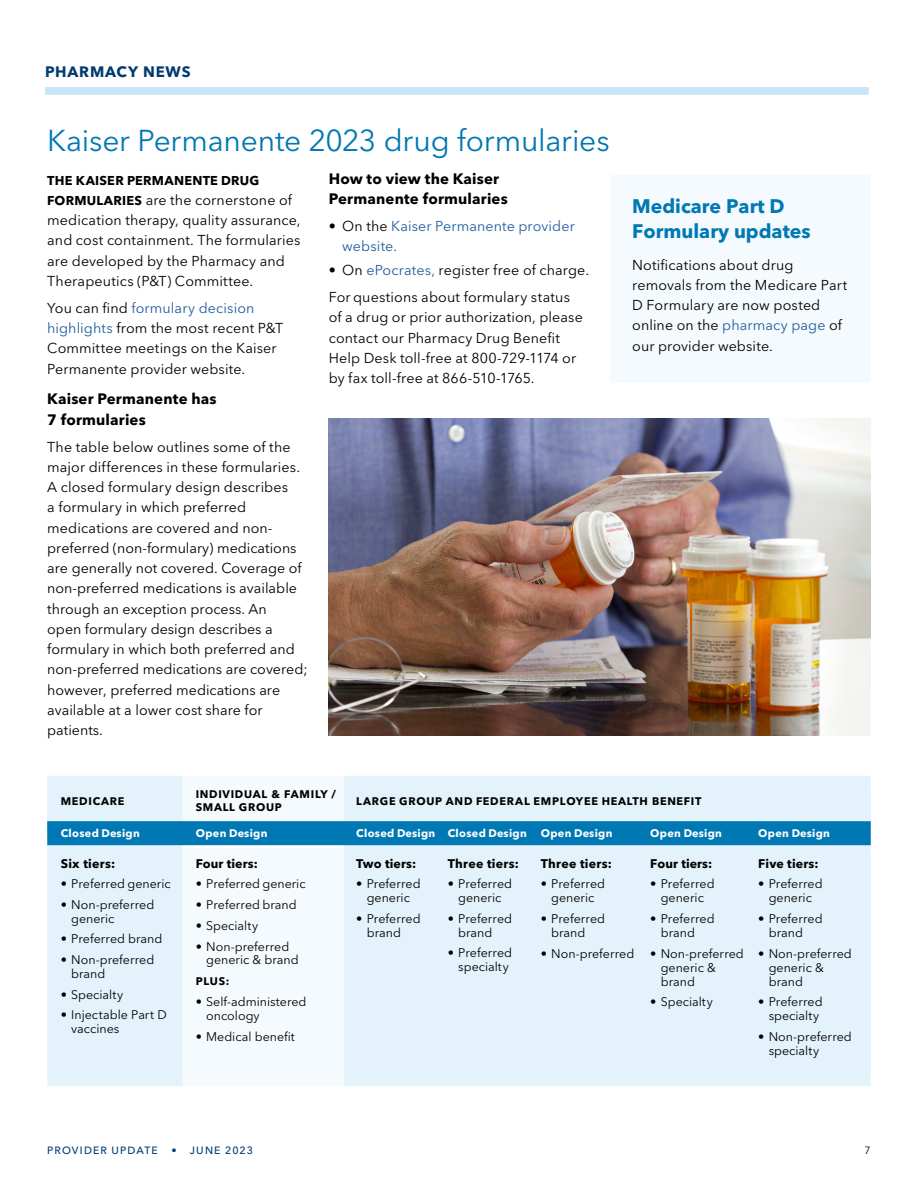
<style>
.page{position:relative;width:918px;height:1188px;background:#fff}
.page>*{position:absolute;margin:0;border:0;box-sizing:border-box;transform-origin:0 0}
.Head_22pt{font:30px "Avenir Next LT Pro";letter-spacing:-.01em;color:#0078b3}
.Head_14_pt{font:700 19.5px/25.5px "Avenir Next LT Pro";color:#0078b3}
.Subhead_10pt{font:700 15px/19.8px "Avenir Next LT Pro";letter-spacing:.01em;color:#000}
.Body_copy{font:700 15px/20.2px "Avenir Next LT Pro";letter-spacing:.01em;color:#000}
.Head_Section{font:700 15px "Avenir Next LT Pro";letter-spacing:.055em;color:#003b71}
.Body_copy-2{font:14.25px/20.2px "Avenir Next LT Pro";letter-spacing:.005em;color:#000}
.Head_14_pt-2{font:14.25px/20.2px "Avenir Next LT Pro";letter-spacing:.005em;color:#000}
.Body_copy_Bullets{font:14.25px/19.8px "Avenir Next LT Pro";letter-spacing:.005em;color:#215e9e}
.Body_copy_Bullets-2{font:14.25px "Avenir Next LT Pro";letter-spacing:.01em;color:#000}
.Body_copy-3{font:700 12.75px "Avenir Next LT Pro";letter-spacing:.015em;color:#000}
.t1{font:12.45px/14px "Avenir Next LT Pro";color:#000}
.t2{font:700 12.45px "Avenir Next LT Pro";letter-spacing:.01em;color:#000}
.Paragraph_Style_1{font:700 10.95px/13.5px "Avenir Next LT Pro";letter-spacing:.065em;color:#000}
.t3{font:700 10.95px "Avenir Next LT Pro";letter-spacing:.025em;color:#fff}
.t4{font:500 10.5px "Avenir Next LT Pro";letter-spacing:.105em;color:#003b71}
.t5{font:10.5px "Avenir Next LT Pro";color:#000}
.s1{font-weight:700;font-size:12.75px}
.s2{color:#215e9e}
.s3{color:#000}
</style>
<div class="page">
<div style="left:45px;top:87px;width:823px;height:7px;background:#c8e6f8"></div>
<div style="left:610px;top:176px;width:261px;height:207px;background:#f4fafd"></div>
<svg style="left:47px;top:776px;width:824px;height:15px;fill:#e4f2fb"></svg>
<svg style="left:47px;top:791px;width:824px;height:295px;fill:#e4f2fb"></svg>
<div style="left:47px;top:821px;width:824px;height:24px;background:#0078b3"></div>
<img style="left:328px;top:419px;width:543px;height:316px">
<p class="Head_Section" style="left:45px;top:62px;width:147px">PHARMACY NEWS</p>
<p class="Head_22pt" style="left:47px;top:123px;width:564px">Kaiser Permanente 2023 drug formularies</p>
<p class="Body_copy-3" style="left:47px;top:172px;width:214px">THE KAISER PERMANENTE DRUG</p>
<p class="Body_copy-2" style="left:47px;top:190px;width:255px"><span class="s1">FORMULARIES</span> are the cornerstone of medication therapy, quality assurance, and cost containment. The formularies are developed by the Pharmacy and Therapeutics (P&amp;T) Committee.</p>
<p class="Body_copy-2" style="left:47px;top:298px;width:238px">You can find <span class="s2">formulary decision highlights</span> from the most recent P&amp;T<br>Committee meetings on the Kaiser<br>Permanente provider website.</p>
<p class="Body_copy" style="left:47px;top:389px;width:171px">Kaiser Permanente has<br>7 formularies</p>
<p class="Body_copy-2" style="left:47px;top:437px;width:262px">The table below outlines some of the major differences in these formularies.<br>A closed formulary design describes<br>a formulary in which preferred medications are covered and non&shy;preferred (non-formulary) medications are generally not covered. Coverage of non-preferred medications is available through an exception process. An<br>open formulary design describes a formulary in which both preferred and non-preferred medications are covered; however, preferred medications are available at a lower cost share for patients.</p>
<p class="Subhead_10pt" style="left:329px;top:169px;width:181px">How to view the Kaiser<br>Permanente formularies</p>
<p class="Body_copy_Bullets" style="left:342px;top:216px;width:234px;text-indent:-14px"><span class="s3">• On the</span> Kaiser Permanente provider website.</p>
<p class="Body_copy_Bullets-2" style="left:329px;top:262px;width:262px">• On <span class="s2">ePocrates,</span> register free of charge.</p>
<p class="Body_copy-2" style="left:329px;top:287px;width:256px">For questions about formulary status of a drug or prior authorization, please contact our Pharmacy Drug Benefit Help Desk toll-free at 800-729-1174 or by fax toll-free at 866-510-1765.</p>
<p class="Head_14_pt" style="left:632px;top:193px;width:180px">Medicare Part D<br>Formulary updates</p>
<p class="Head_14_pt-2" style="left:632px;top:255px;width:217px">Notifications about drug removals from the Medicare Part<br>D Formulary are now posted online on the <span class="s2">pharmacy page</span> of our provider website.</p>
<p class="Paragraph_Style_1" style="left:61px;top:794px;width:65px">MEDICARE</p>
<p class="Paragraph_Style_1" style="left:196px;top:787px;width:142px">INDIVIDUAL &amp; FAMILY /<br>SMALL GROUP</p>
<p class="Paragraph_Style_1" style="left:356px;top:794px;width:347px">LARGE GROUP AND FEDERAL EMPLOYEE HEALTH BENEFIT</p>
<p class="t3" style="left:61px;top:826px;width:81px">Closed Design</p>
<p class="t3" style="left:196px;top:826px;width:73px">Open Design</p>
<p class="t3" style="left:356px;top:826px;width:172px">Closed Design Closed Design</p>
<p class="t3" style="left:541px;top:826px;width:73px">Open Design</p>
<p class="t3" style="left:650px;top:826px;width:73px">Open Design</p>
<p class="t3" style="left:758px;top:826px;width:73px">Open Design</p>
<p class="t2" style="left:61px;top:856px;width:56px">Six tiers:</p>
<p class="t1" style="left:61px;top:877px;width:111px">• Preferred generic</p>
<p class="t1" style="left:71px;top:897px;width:85px;text-indent:-10px">• Non-preferred generic</p>
<p class="t1" style="left:61px;top:932px;width:103px">• Preferred brand</p>
<p class="t1" style="left:71px;top:953px;width:85px;text-indent:-10px">• Non-preferred brand</p>
<p class="t1" style="left:61px;top:987px;width:64px">• Specialty</p>
<p class="t1" style="left:71px;top:1008px;width:97px;text-indent:-10px">• Injectable Part D vaccines</p>
<p class="t2" style="left:448px;top:856px;width:73px">Three tiers:</p>
<p class="t1" style="left:448px;top:877px;width:66px;text-align:center">• Preferred generic</p>
<p class="t1" style="left:458px;top:911px;width:55px;text-indent:-10px">• Preferred brand</p>
<p class="t1" style="left:448px;top:946px;width:66px;text-align:center">• Preferred specialty</p>
<p class="t2" style="left:541px;top:856px;width:73px">Three tiers:</p>
<p class="t1" style="left:541px;top:877px;width:66px;text-align:center">• Preferred generic</p>
<p class="t1" style="left:551px;top:912px;width:55px;text-indent:-10px">• Preferred brand</p>
<p class="t1" style="left:541px;top:946px;width:95px">• Non-preferred</p>
<p class="t2" style="left:196px;top:856px;width:64px">Four tiers:</p>
<p class="t1" style="left:196px;top:877px;width:111px">• Preferred generic</p>
<p class="t1" style="left:196px;top:898px;width:102px">• Preferred brand</p>
<p class="t1" style="left:196px;top:919px;width:64px">• Specialty</p>
<p class="t1" style="left:206px;top:939px;width:94px;text-indent:-10px">• Non-preferred generic &amp; brand</p>
<p class="Paragraph_Style_1" style="left:196px;top:975px;width:35px">PLUS:</p>
<p class="t1" style="left:206px;top:995px;width:102px;text-indent:-10px">• Self-administered oncology</p>
<p class="t1" style="left:196px;top:1029px;width:101px">• Medical benefit</p>
<p class="t2" style="left:356px;top:856px;width:61px">Two tiers:</p>
<p class="t1" style="left:356px;top:877px;width:66px;text-align:center">• Preferred generic</p>
<p class="t1" style="left:367px;top:911px;width:55px;text-indent:-10px">• Preferred brand</p>
<p class="t2" style="left:650px;top:856px;width:64px">Four tiers:</p>
<p class="t1" style="left:650px;top:877px;width:66px;text-align:center">• Preferred generic</p>
<p class="t1" style="left:661px;top:912px;width:55px;text-indent:-10px">• Preferred brand</p>
<p class="t1" style="left:661px;top:946px;width:85px;text-indent:-10px">• Non-preferred generic &amp; brand</p>
<p class="t1" style="left:650px;top:995px;width:64px">• Specialty</p>
<p class="t2" style="left:758px;top:856px;width:62px">Five tiers:</p>
<p class="t1" style="left:758px;top:877px;width:66px;text-align:center">• Preferred generic</p>
<p class="t1" style="left:769px;top:912px;width:55px;text-indent:-10px">• Preferred brand</p>
<p class="t1" style="left:769px;top:946px;width:85px;text-indent:-10px">• Non-preferred generic &amp; brand</p>
<p class="t1" style="left:758px;top:995px;width:66px;text-align:center">• Preferred specialty</p>
<p class="t1" style="left:769px;top:1030px;width:85px;text-indent:-10px">• Non-preferred specialty</p>
<p class="t4" style="left:47px;top:1144px;width:112px">PROVIDER UPDATE</p>
<p class="t4" style="left:171px;top:1144px;width:83px">• JUNE 2023</p>
<p class="t5" style="left:865px;top:1144px;width:8px">7</p>
</div>
